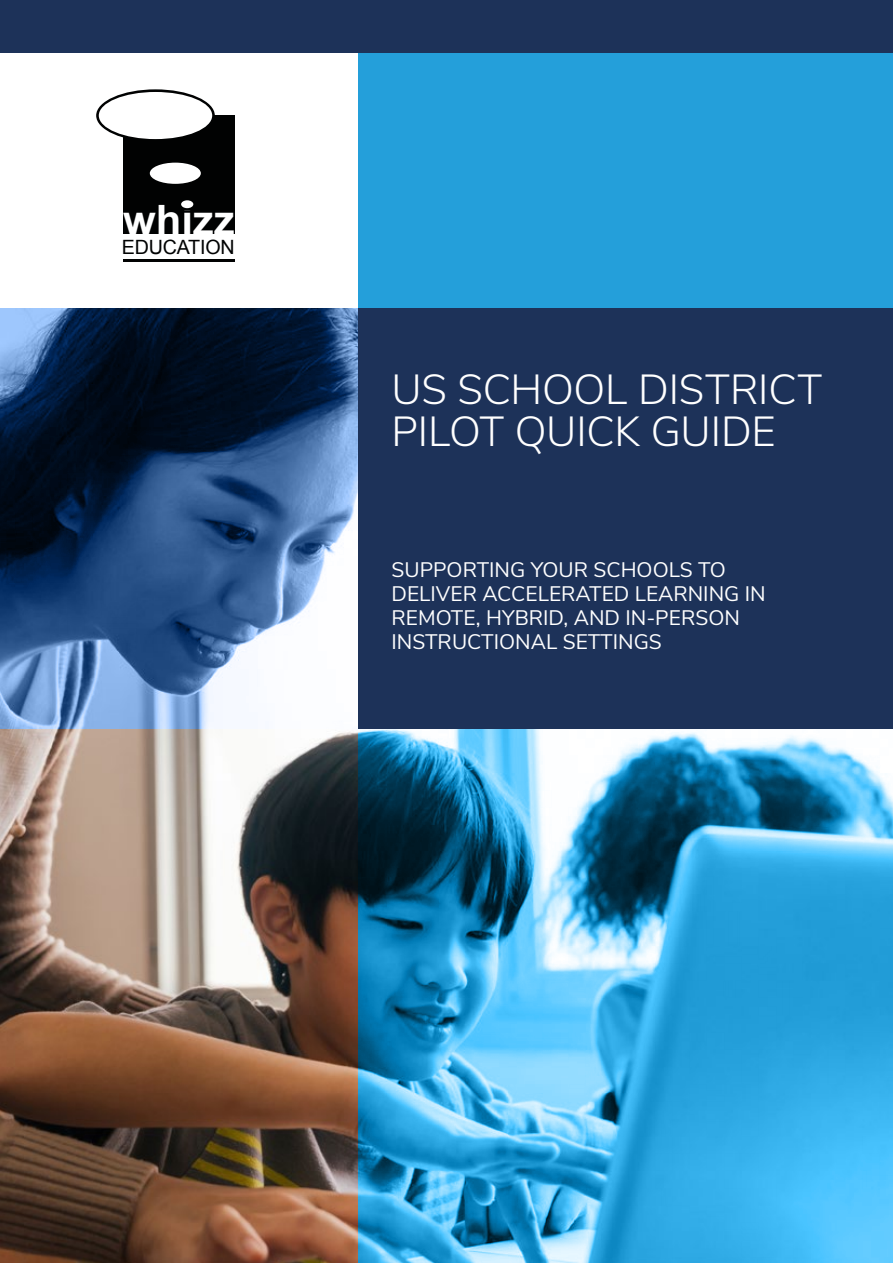
<style>
.page{position:relative;width:893px;height:1263px;background:#fff}
.page>*{position:absolute;margin:0;border:0;box-sizing:border-box;transform-origin:0 0}
.heading_2{font:300 42px/42px "Nunito Sans";letter-spacing:-.005em;color:#fff}
.t1{font:700 41.85px "Arial";color:#fff}
.heading4{font:21px/24px "Nunito Sans";color:#fff}
.t2{font:19.65px "Arial";letter-spacing:-.01em;color:#010202}
</style>
<div class="page">
<img style="left:0;top:729px;width:359px;height:534px">
<div style="left:359px;top:0;width:534px;height:308px;background:#249fda"></div>
<svg style="left:359px;top:729px;width:534px;height:534px;background:#41a2d1"></svg>
<div style="left:123px;top:116px;width:112px;height:118px;background:#010202"></div>
<hr style="left:123px;top:259px;width:112px;height:3px;background:#010202">
<svg style="left:96px;top:89px;width:119px;height:53px"></svg>
<div style="left:99px;top:92px;width:113px;height:47px;background:#fff;border-radius:50%"></div>
<div style="left:150px;top:163px;width:51px;height:21px;background:#fff;border-radius:50%"></div>
<div style="left:181px;top:200px;width:12px;height:8px;background:#fff;border-radius:50%"></div>
<svg style="left:0;top:308px;width:359px;height:421px;background:#425d82"></svg>
<div style="left:0;top:0;width:893px;height:52px;background:#1d3259"></div>
<div style="left:359px;top:308px;width:534px;height:421px;background:#1d3259"></div>
<p class="t1" style="left:123px;top:192px;width:113px">whizz</p>
<p class="t2" style="left:122px;top:234px;width:115px">EDUCATION</p>
<p class="heading_2" style="left:392px;top:366px;width:432px">US SCHOOL DISTRICT<br>PILOT QUICK GUIDE</p>
<p class="heading4" style="left:392px;top:556px;width:376px">SUPPORTING YOUR SCHOOLS TO<br>DELIVER ACCELERATED LEARNING IN<br>REMOTE, HYBRID, AND IN-PERSON<br>INSTRUCTIONAL SETTINGS</p>
</div>
